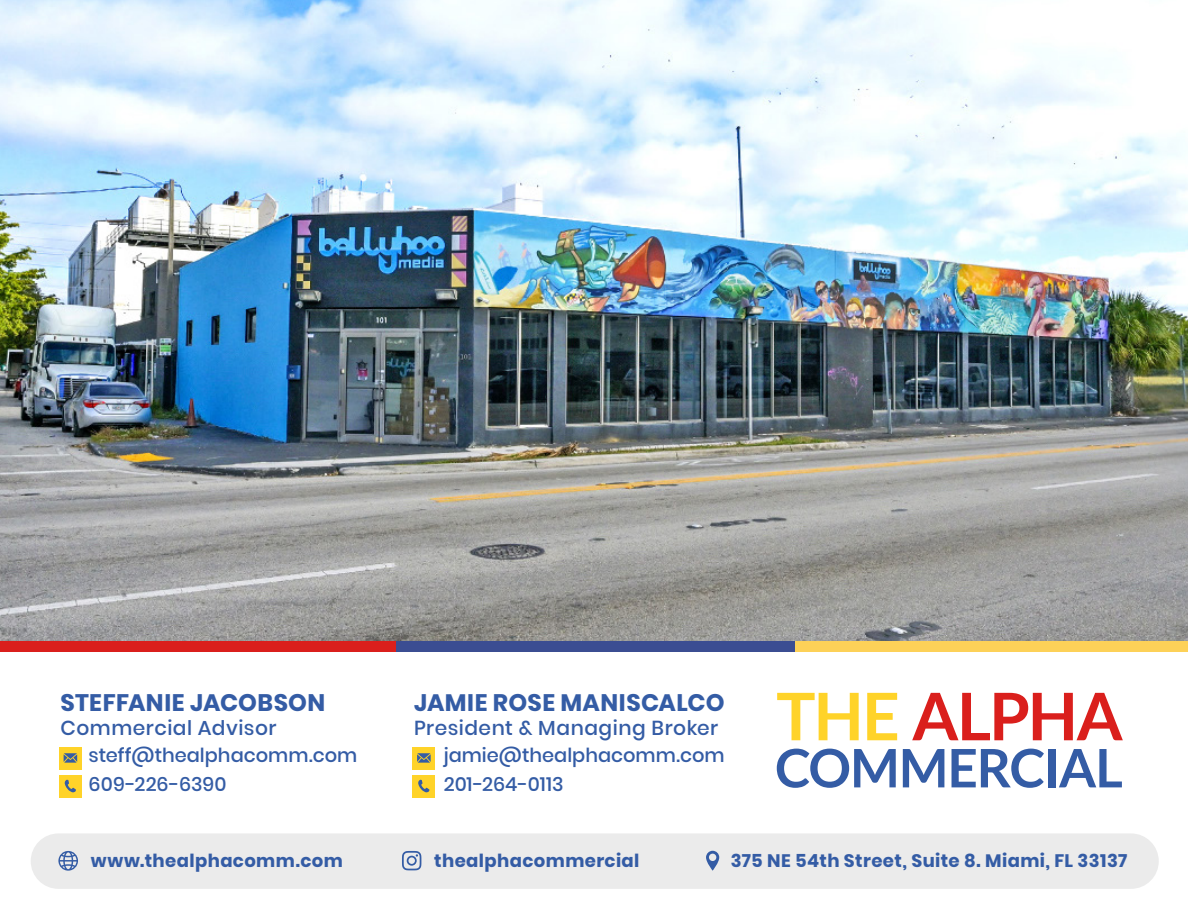
<style>
.page{position:relative;width:1188px;height:918px;background:#fff}
.page>*{position:absolute;margin:0;border:0;box-sizing:border-box;transform-origin:0 0}
.t1{font:700 23.85px "Poppins";letter-spacing:.015em;color:#345ca5}
.t2{font:500 20.25px "Poppins";letter-spacing:.025em;color:#345ca5}
.t3{font:500 19.35px/29.1px "Poppins";color:#345ca5}
.t4{font:700 18px "Poppins";letter-spacing:.02em;color:#345ca5}
</style>
<div class="page">
<img style="left:0;top:0;width:1188px;height:641px">
<div style="left:59px;top:747px;width:22px;height:22px;background:#ffd329"></div>
<svg style="left:64px;top:753px;width:13px;height:10px"></svg>
<div style="left:59px;top:775px;width:22px;height:22px;background:#ffd329"></div>
<svg style="left:65px;top:780px;width:11px;height:12px"></svg>
<div style="left:413px;top:747px;width:22px;height:22px;background:#ffd329"></div>
<svg style="left:417px;top:753px;width:14px;height:10px"></svg>
<div style="left:413px;top:775px;width:22px;height:22px;background:#ffd329"></div>
<svg style="left:418px;top:780px;width:11px;height:12px"></svg>
<div style="left:31px;top:833px;width:1128px;height:56px;background:#ebebeb;border-radius:28px"></div>
<svg style="left:402px;top:851px;width:19px;height:19px"></svg>
<svg style="left:58px;top:851px;width:20px;height:20px"></svg>
<svg style="left:777px;top:749px;width:119px;height:39px"></svg>
<svg style="left:903px;top:749px;width:41px;height:38px"></svg>
<svg style="left:952px;top:749px;width:92px;height:39px"></svg>
<div style="left:1048px;top:749px;width:7px;height:38px;background:#345ca5"></div>
<svg style="left:1059px;top:749px;width:63px;height:38px"></svg>
<svg style="left:777px;top:693px;width:82px;height:47px"></svg>
<svg style="left:867px;top:693px;width:30px;height:47px"></svg>
<svg style="left:912px;top:693px;width:211px;height:47px"></svg>
<svg style="left:706px;top:851px;width:13px;height:20px"></svg>
<div style="left:795px;top:641px;width:393px;height:11px;background:#fdd158"></div>
<div style="left:396px;top:641px;width:399px;height:11px;background:#3b4d92"></div>
<div style="left:0;top:641px;width:396px;height:11px;background:#da1f1c"></div>
<h1 class="t1" style="left:61px;top:689px;width:266px">STEFFANIE JACOBSON</h1>
<p class="t2" style="left:61px;top:716px;width:217px">Commercial Advisor</p>
<h1 class="t1" style="left:414px;top:689px;width:312px">JAMIE ROSE MANISCALCO</h1>
<p class="t2" style="left:414px;top:716px;width:306px">President &amp; Managing Broker</p>
<p class="t3" style="left:89px;top:741px;width:270px">steff@thealphacomm.com<br>609-226-6390</p>
<p class="t3" style="left:444px;top:741px;width:283px">jamie@thealphacomm.com<br>201-264-0113</p>
<p class="t4" style="left:91px;top:850px;width:254px">www.thealphacomm.com</p>
<p class="t4" style="left:434px;top:850px;width:207px">thealphacommercial</p>
<p class="t4" style="left:731px;top:850px;width:398px">375 NE 54th Street, Suite 8. Miami, FL 33137</p>
</div>
